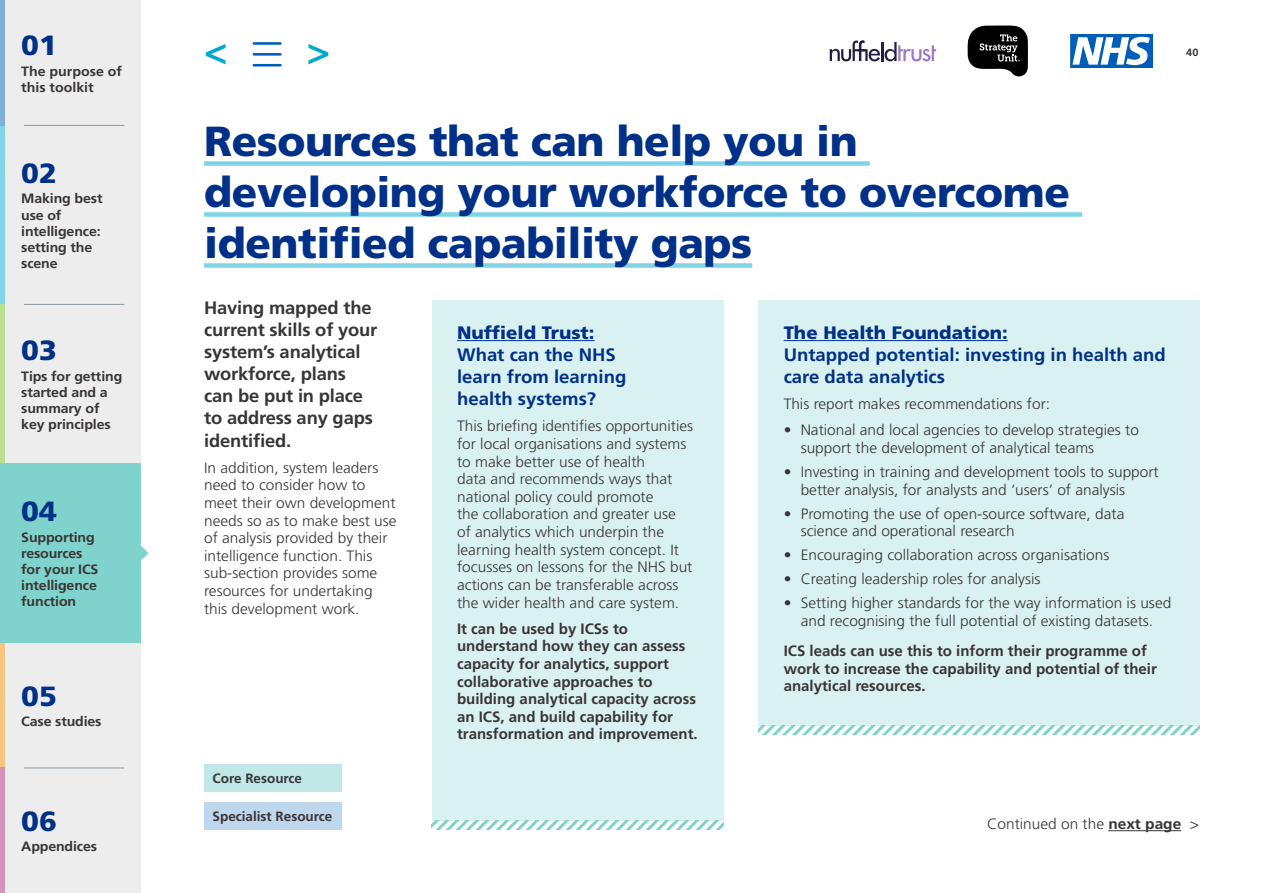
<style>
.page{position:relative;width:1263px;height:893px;background:#fff}
.page>*{position:absolute;margin:0;border:0;box-sizing:border-box;transform-origin:0 0}
.Heading_1_Aqua{font:900 42px/51px "Frutiger";letter-spacing:-.01em;color:#003087}
.t1{font:900 condensed 39px "Frutiger";color:#00a9ce}
.t2{font:900 27.75px "Frutiger";color:#003087;scale:1.05 1}
.Heading_3{font:700 18px/22.2px "Frutiger LT Std";color:#003087}
.Intro_Paragraph{font:700 18px/22.2px "Frutiger";letter-spacing:-.01em;color:#393536}
.Paragraph{font:300 15px/17.5px "Frutiger LT Std";color:#393536}
.t3{font:300 15px/17.7px "Frutiger";color:#393536}
.Paragraph-2{font:700 15px/17.5px "Frutiger LT Std";color:#393536}
.t4{font:700 13.5px/16.2px "Frutiger";letter-spacing:-.01em;color:#393536;scale:1.05 1}
.Paragraph_Tables{font:700 13.5px "Frutiger LT Std";color:#393536}
.t5{font:700 10.5px "Frutiger";color:#393536;scale:1.05 1}
.s1{font-weight:900}
.s2{font-weight:700}
</style>
<div class="page">
<div style="left:0;top:0;width:140px;height:893px;background:#ededed"></div>
<div style="left:204px;top:161px;width:666px;height:5px;background:#80d4e7"></div>
<div style="left:204px;top:212px;width:878px;height:5px;background:#80d4e7"></div>
<div style="left:204px;top:263px;width:548px;height:5px;background:#80d4e7"></div>
<div style="left:432px;top:300px;width:291px;height:521px;background:#d9f1f0"></div>
<hr style="left:457px;top:340px;width:137px;height:1px;background:#003087">
<div style="left:758px;top:300px;width:441px;height:425px;background:#d9f1f0"></div>
<hr style="left:784px;top:340px;width:224px;height:1px;background:#003087">
<div style="left:204px;top:764px;width:138px;height:27px;background:#bfe8e6"></div>
<div style="left:204px;top:802px;width:138px;height:27px;background:#bfd7ed"></div>
<hr style="left:1108px;top:830px;width:73px;height:1px;background:#393536">
<svg style="left:758px;top:725px;width:441px;height:9px"></svg>
<svg style="left:432px;top:821px;width:291px;height:8px"></svg>
<hr style="left:24px;top:125px;width:100px;height:1px;background:#8e99a1">
<hr style="left:24px;top:768px;width:100px;height:1px;background:#8e99a1">
<svg style="left:140px;top:545px;width:8px;height:16px"></svg>
<hr style="left:24px;top:304px;width:100px;height:1px;background:#8e99a1">
<hr style="left:0;top:125px;width:4px;height:179px;background:#80d4e7">
<hr style="left:0;top:304px;width:4px;height:160px;background:#bbdf90">
<hr style="left:0;top:642px;width:4px;height:126px;background:#f6c580">
<hr style="left:0;top:768px;width:4px;height:125px;background:#d692b9">
<hr style="left:0;top:0;width:4px;height:125px;background:#80aedc">
<div style="left:0;top:464px;width:140px;height:178px;background:#80d2cc"></div>
<hr style="left:254px;top:42px;width:26px;height:3px;background:#005eb8">
<hr style="left:254px;top:53px;width:26px;height:3px;background:#005eb8">
<hr style="left:254px;top:64px;width:26px;height:3px;background:#005eb8">
<svg style="left:830px;top:41px;width:106px;height:20px"></svg>
<svg style="left:967px;top:25px;width:61px;height:52px"></svg>
<svg style="left:1070px;top:34px;width:83px;height:34px"></svg>
<p class="t2" style="left:21px;top:29px;width:35px">01</p>
<p class="t4" style="left:21px;top:63px;width:98px">The purpose of this toolkit</p>
<p class="t2" style="left:21px;top:156px;width:35px">02</p>
<p class="t4" style="left:21px;top:190px;width:79px">Making best use of intelligence: setting the scene</p>
<p class="t2" style="left:21px;top:334px;width:35px">03</p>
<p class="t4" style="left:21px;top:368px;width:98px">Tips for getting started and a summary of key principles</p>
<p class="t2" style="left:21px;top:495px;width:35px">04</p>
<p class="t4" style="left:21px;top:529px;width:75px">Supporting resources for your ICS intelligence function</p>
<p class="t2" style="left:21px;top:679px;width:35px">05</p>
<p class="t4" style="left:21px;top:713px;width:78px">Case studies</p>
<p class="t2" style="left:21px;top:804px;width:35px">06</p>
<p class="t4" style="left:21px;top:838px;width:74px">Appendices</p>
<p class="t1" style="left:204px;top:27px;width:25px">&lt;</p>
<p class="t1" style="left:307px;top:27px;width:25px">&gt;</p>
<p class="t5" style="left:1186px;top:46px;width:13px">40</p>
<p class="Heading_1_Aqua" style="left:204px;top:115px;width:867px">Resources that can help you in developing your workforce to overcome identified capability gaps</p>
<p class="Intro_Paragraph" style="left:204px;top:296px;width:175px">Having mapped the current skills of your system’s analytical workforce, plans can be put in place to address any gaps identified.</p>
<p class="Paragraph" style="left:204px;top:459px;width:194px">In addition, system leaders need to consider how to meet their own development needs so as to make best use of analysis provided by their intelligence function. This sub-section provides some resources for undertaking this development work.</p>
<p class="Heading_3" style="left:457px;top:322px;width:171px"><span class="s1">Nuffield Trust:<br></span>What can the NHS learn from learning health systems?</p>
<p class="Paragraph" style="left:457px;top:418px;width:238px">This briefing identifies opportunities for local organisations and systems to make better use of health<br>data and recommends ways that national policy could promote<br>the collaboration and greater use of analytics which underpin the learning health system concept. It focusses on lessons for the NHS but actions can be transferable across the wider health and care system.</p>
<p class="Paragraph-2" style="left:457px;top:620px;width:242px">It can be used by ICSs to understand how they can assess capacity for analytics, support collaborative approaches to building analytical capacity across an ICS, and build capability for transformation and improvement.</p>
<p class="Heading_3" style="left:784px;top:322px;width:384px"><span class="s1">The Health Foundation:<br></span>Untapped potential: investing in health and care data analytics</p>
<p class="Paragraph" style="left:784px;top:395px;width:268px">This report makes recommendations for:</p>
<p class="t3" style="left:801px;top:421px;width:340px;text-indent:-17px">• National and local agencies to develop strategies to support the development of analytical teams</p>
<p class="t3" style="left:801px;top:463px;width:360px;text-indent:-17px">• Investing in training and development tools to support better analysis, for analysts and ‘users’ of analysis</p>
<p class="t3" style="left:801px;top:504px;width:325px;text-indent:-17px">• Promoting the use of open-source software, data science and operational research</p>
<p class="t3" style="left:784px;top:546px;width:327px">• Encouraging collaboration across organisations</p>
<p class="t3" style="left:784px;top:570px;width:258px">• Creating leadership roles for analysis</p>
<p class="t3" style="left:784px;top:594px;width:389px;text-align:center">• Setting higher standards for the way information is used and recognising the full potential of existing datasets.</p>
<p class="Paragraph-2" style="left:784px;top:642px;width:375px">ICS leads can use this to inform their programme of work to increase the capability and potential of their analytical resources.</p>
<p class="Paragraph_Tables" style="left:213px;top:770px;width:91px">Core Resource</p>
<p class="Paragraph_Tables" style="left:213px;top:808px;width:121px">Specialist Resource</p>
<p class="Paragraph" style="left:987px;top:815px;width:213px">Continued on the <span class="s2">next page</span> &gt;</p>
</div>
